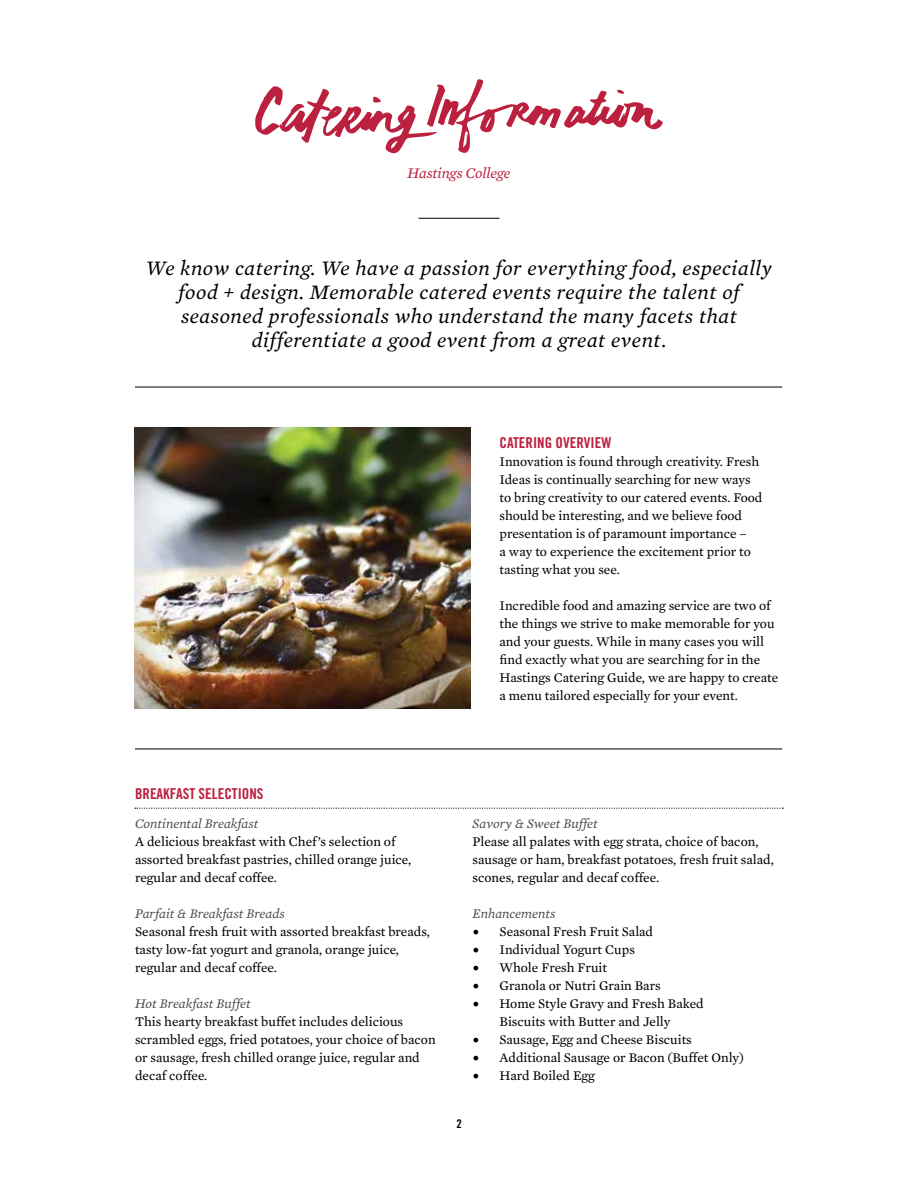
<style>
.page{position:relative;width:918px;height:1188px;background:#fff}
.page>*{position:absolute;margin:0;border:0;box-sizing:border-box;transform-origin:0 0}
.t1{font:italic 21px/24px "Mercury Text G2";letter-spacing:.025em;color:#000;text-align:center}
.t2{font:15px "Trade Gothic Bold Cond Twenty";color:#bc203f}
.t3{font:italic 15px "Mercury Text G2";letter-spacing:-.01em;color:#bc203f}
.t4{font:13.5px/18px "Mercury Text G2";color:#000}
.t5{font:italic 13.5px "Mercury Text G2";color:#4d4d4f}
.t6{font:12px "Trade Gothic Bold Cond Twenty";color:#000}
.s1{font-family:"Minion Pro";font-size:18px}
</style>
<div class="page">
<hr style="left:135px;top:387px;width:647px;height:1px;background:#000">
<hr style="left:418px;top:218px;width:82px;height:1px;background:#000">
<svg style="left:255px;top:79px;width:408px;height:75px"></svg>
<svg style="left:135px;top:808px;width:648px;height:1px"></svg>
<hr style="left:135px;top:749px;width:647px;height:1px;background:#000">
<img style="left:134px;top:427px;width:337px;height:282px">
<p class="t3" style="left:408px;top:164px;width:104px">Hastings College</p>
<h1 class="t1" style="left:146px;top:256px;width:628px">We know catering. We have a passion for everything food, especially food + design. Memorable catered events require the talent of seasoned professionals who understand the many facets that differentiate a good event from a great event.</h1>
<p class="t2" style="left:500px;top:433px;width:113px">CATERING OVERVIEW</p>
<p class="t4" style="left:500px;top:452px;width:265px">Innovation is found through creativity. Fresh Ideas is continually searching for new ways to bring creativity to our catered events. Food should be interesting, and we believe food presentation is of paramount importance –<br>a way to experience the excitement prior to tasting what you see.</p>
<p class="t4" style="left:500px;top:596px;width:280px">Incredible food and amazing service are two of the things we strive to make memorable for you and your guests. While in many cases you will find exactly what you are searching for in the Hastings Catering Guide, we are happy to create a menu tailored especially for your event.</p>
<p class="t2" style="left:135px;top:784px;width:130px">BREAKFAST SELECTIONS</p>
<p class="t5" style="left:135px;top:815px;width:125px">Continental Breakfast</p>
<p class="t4" style="left:135px;top:833px;width:278px">A delicious breakfast with Chef’s selection of assorted breakfast pastries, chilled orange juice, regular and decaf coffee.</p>
<p class="t5" style="left:135px;top:905px;width:151px">Parfait &amp; Breakfast Breads</p>
<p class="t4" style="left:135px;top:923px;width:297px">Seasonal fresh fruit with assorted breakfast breads, tasty low-fat yogurt and granola, orange juice, regular and decaf coffee.</p>
<p class="t5" style="left:135px;top:995px;width:117px">Hot Breakfast Buffet</p>
<p class="t4" style="left:135px;top:1013px;width:302px">This hearty breakfast buffet includes delicious scrambled eggs, fried potatoes, your choice of bacon or sausage, fresh chilled orange juice, regular and decaf coffee.</p>
<p class="t5" style="left:472px;top:815px;width:127px">Savory &amp; Sweet Buffet</p>
<p class="t4" style="left:472px;top:833px;width:303px">Please all palates with egg strata, choice of bacon, sausage or ham, breakfast potatoes, fresh fruit salad, scones, regular and decaf coffee.</p>
<p class="t5" style="left:472px;top:905px;width:85px">Enhancements</p>
<p class="t4" style="left:472px;top:923px;width:182px"><span class="s1">•</span> Seasonal Fresh Fruit Salad</p>
<p class="t4" style="left:472px;top:941px;width:164px"><span class="s1">•</span> Individual Yogurt Cups</p>
<p class="t4" style="left:472px;top:959px;width:136px"><span class="s1">•</span> Whole Fresh Fruit</p>
<p class="t4" style="left:472px;top:977px;width:190px"><span class="s1">•</span> Granola or Nutri Grain Bars</p>
<p class="t4" style="left:472px;top:995px;width:233px;text-align:center"><span class="s1">•</span> Home Style Gravy and Fresh Baked<br>Biscuits with Butter and Jelly</p>
<p class="t4" style="left:472px;top:1031px;width:221px"><span class="s1">•</span> Sausage, Egg and Cheese Biscuits</p>
<p class="t4" style="left:472px;top:1049px;width:273px"><span class="s1">•</span> Additional Sausage or Bacon (Buffet Only)</p>
<p class="t4" style="left:472px;top:1067px;width:124px"><span class="s1">•</span> Hard Boiled Egg</p>
<p class="t6" style="left:456px;top:1117px;width:7px">2</p>
</div>
